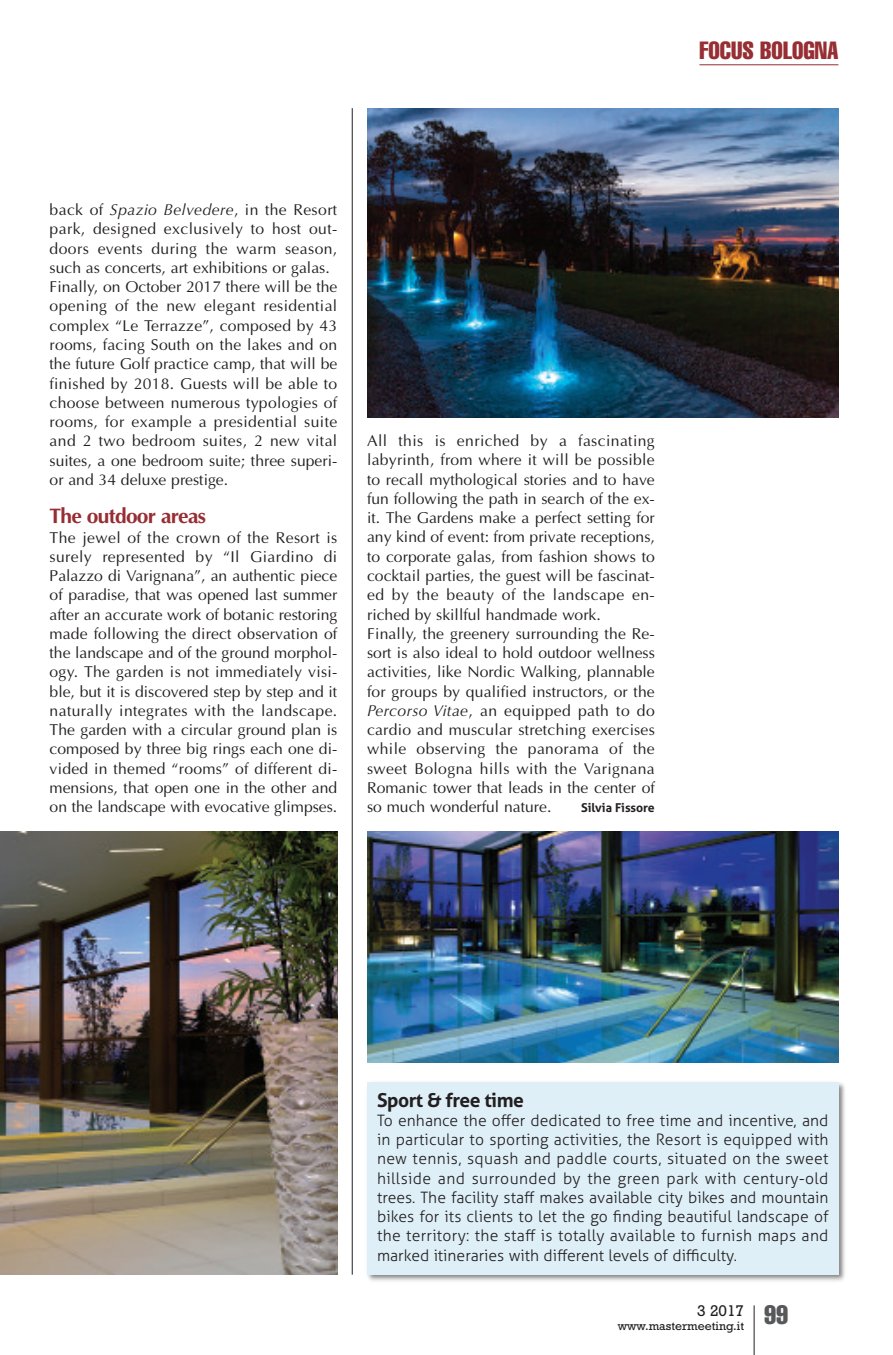
<style>
.page{position:relative;width:893px;height:1355px;background:#fff}
.page>*{position:absolute;margin:0;border:0;box-sizing:border-box;transform-origin:0 0}
.t1{font:extra-condensed 24.5px "Helvetica";color:#962e33}
.t2{font:700 21px "Optima";letter-spacing:-.035em;color:#962e33}
.t3{font:700 19.25px "Aller";letter-spacing:-.025em;color:#231f20}
.t4{font:15.75px/19.2px "Optima";letter-spacing:.005em;color:#231f20}
.t5{font:300 15.75px/19.2px "Aller";color:#231f20;text-align:justify}
.t6{font:15.75px "Rockwell";color:#231f20}
.t7{font:12.25px "Rockwell";color:#231f20}
.t8{font:700 12.25px "Aller";color:#231f20}
.s1{font-style:italic}
</style>
<div class="page">
<hr style="left:754px;top:1305px;width:1px;height:49px;background:#231f20">
<hr style="left:699px;top:64px;width:139px;height:1px;background:#962e33">
<hr style="left:352px;top:108px;width:1px;height:1166px;background:#231f20">
<img style="left:367px;top:1082px;width:478px;height:199px">
<div style="left:367px;top:1081px;width:471px;height:193px;background:#deeff7"></div>
<img style="left:0;top:831px;width:337px;height:443px">
<img style="left:367px;top:108px;width:471px;height:310px">
<img style="left:367px;top:831px;width:471px;height:231px">
<h1 class="t1" style="left:699px;top:42px;width:140px">FOCUS BOLOGNA</h1>
<p class="t4" style="left:50px;top:200px;width:289px">back of <span class="s1">Spazio Belvedere</span>, in the Resort park, designed exclusively to host out&shy;doors events during the warm season, such as concerts, art exhibitions or galas.<br>Finally, on October 2017 there will be the opening of the new elegant residential complex “Le Terrazze”, composed by 43 rooms, facing South on the lakes and on the future Golf practice camp, that will be finished by 2018. Guests will be able to choose between numerous typologies of rooms, for example a presidential suite and 2 two bedroom suites, 2 new vital suites, a one bedroom suite; three superi&shy;or and 34 deluxe prestige.</p>
<h2 class="t2" style="left:50px;top:504px;width:158px">The outdoor areas</h2>
<p class="t4" style="left:50px;top:527px;width:289px;text-align:justify">The jewel of the crown of the Resort is surely represented by “Il Giardino di Palazzo di Varignana”, an authentic piece of paradise, that was opened last summer after an accurate work of botanic restoring made following the direct observation of the landscape and of the ground morphol&shy;ogy. The garden is not immediately visi&shy;ble, but it is discovered step by step and it naturally integrates with the landscape.<br>The garden with a circular ground plan is composed by three big rings each one di&shy;vided in themed “rooms” of different di&shy;mensions, that open one in the other and on the landscape with evocative glimpses.</p>
<p class="t4" style="left:367px;top:431px;width:289px">All this is enriched by a fascinating labyrinth, from where it will be possible to recall mythological stories and to have fun following the path in search of the ex&shy;it. The Gardens make a perfect setting for any kind of event: from private receptions, to corporate galas, from fashion shows to cocktail parties, the guest will be fascinat&shy;ed by the beauty of the landscape en&shy;riched by skillful handmade work.<br>Finally, the greenery surrounding the Re&shy;sort is also ideal to hold outdoor wellness activities, like Nordic Walking, plannable for groups by qualified instructors, or the <span class="s1">Percorso Vitae</span>, an equipped path to do cardio and muscular stretching exercises while observing the panorama of the sweet Bologna hills with the Varignana Romanic tower that leads in the center of so much wonderful nature.</p>
<p class="t8" style="left:581px;top:800px;width:75px">Silvia Fissore</p>
<p class="t3" style="left:377px;top:1087px;width:148px">Sport &amp; free time</p>
<p class="t5" style="left:377px;top:1110px;width:453px">To enhance the offer dedicated to free time and incentive, and in particular to sporting activities, the Resort is equipped with new tennis, squash and paddle courts, situated on the sweet hillside and surrounded by the green park with century-old trees. The facility staff makes available city bikes and mountain bikes for its clients to let the go finding beautiful landscape of the territory: the staff is totally available to furnish maps and marked itineraries with different levels of difficulty.</p>
<p class="t7" style="left:618px;top:1321px;width:172px">www.mastermeeting.it <sup>99</sup></p>
<p class="t6" style="left:697px;top:1305px;width:49px">3 2017</p>
</div>
